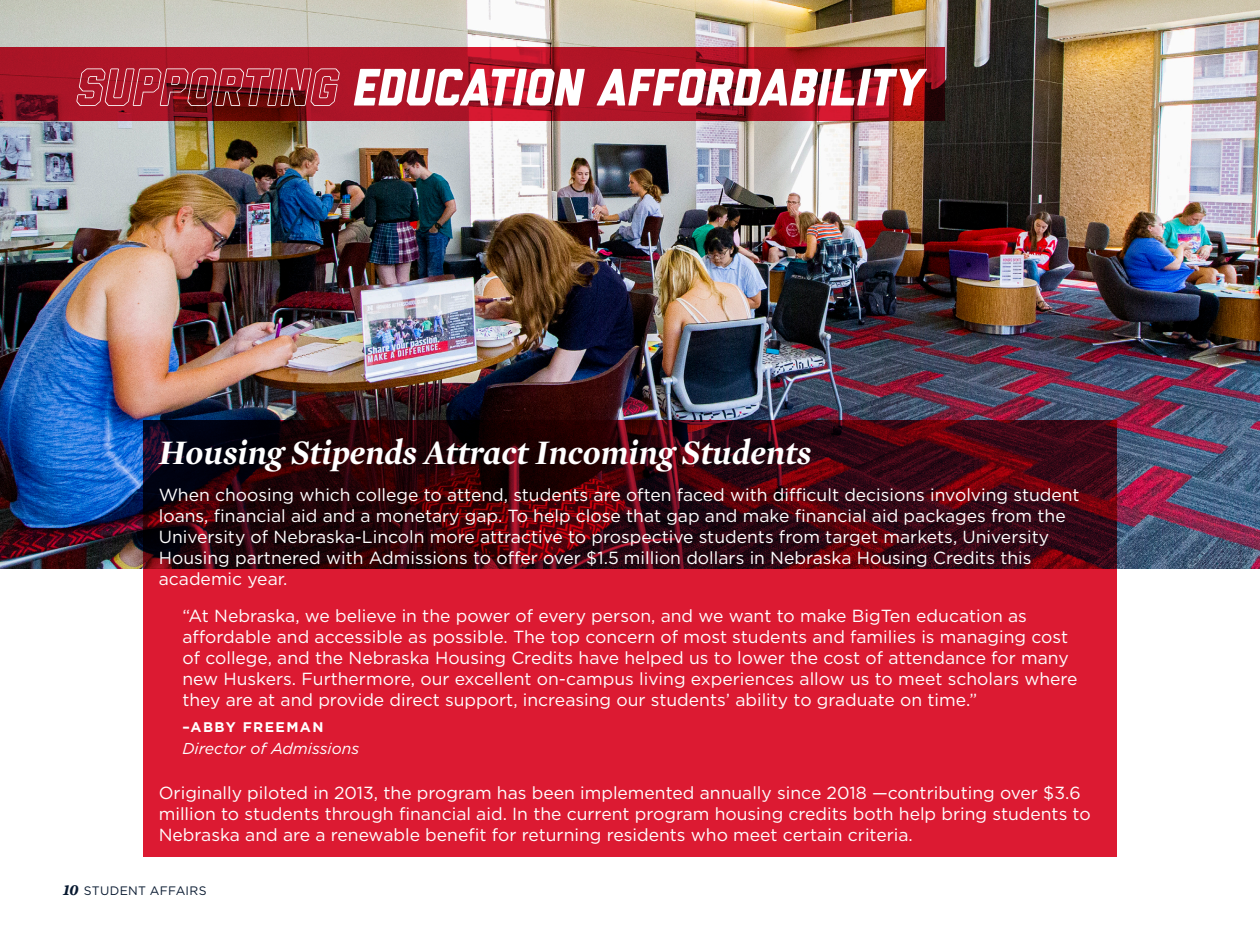
<style>
.page{position:relative;width:1260px;height:945px;background:#fff}
.page>*{position:absolute;margin:0;border:0;box-sizing:border-box;transform-origin:0 0}
.Topic{font:italic 800 52.5px "Liberator";color:#fff}
.Headline{font:italic 700 35px "Mercury Display";color:#fff}
.body{font:17.5px/21px "Gotham";color:#fff}
.Source_Info{font:italic 15.75px "Gotham";color:#fff}
.Source_Name{font:700 14px "Gotham";letter-spacing:.1em;color:#fff}
.t1{font:12.25px "Gotham";letter-spacing:.025em;color:#081930}
.s1{font-family:"Liberator Outline"}
.s2{font-family:"Mercury Text G2";font-weight:700;font-style:italic;font-size:15.75px}
</style>
<div class="page">
<img style="left:0;top:0;width:1260px;height:568px">
<svg style="left:0;top:47px;width:945px;height:73px;background:#a31222"></svg>
<svg style="left:143px;top:420px;width:974px;height:437px;background:#a31225"></svg>
<p class="Topic" style="left:76px;top:59px;width:849px"><span class="s1">SUPPORTING</span> EDUCATION AFFORDABILITY</p>
<p class="Headline" style="left:159px;top:427px;width:654px">Housing Stipends Attract Incoming Students</p>
<p class="body" style="left:159px;top:484px;width:922px">When choosing which college to attend, students are often faced with difficult decisions involving student loans, financial aid and a monetary gap. To help close that gap and make financial aid packages from the University of Nebraska-Lincoln more attractive to prospective students from target markets, University Housing partnered with Admissions to offer over $1.5 million dollars in Nebraska Housing Credits this academic year.</p>
<p class="body" style="left:182px;top:605px;width:897px">“At Nebraska, we believe in the power of every person, and we want to make BigTen education as affordable and accessible as possible. The top concern of most students and families is managing cost of college, and the Nebraska Housing Credits have helped us to lower the cost of attendance for many new Huskers. Furthermore, our excellent on-campus living experiences allow us to meet scholars where they are at and provide direct support, increasing our students’ ability to graduate on time.”</p>
<p class="Source_Name" style="left:182px;top:718px;width:143px">–ABBY FREEMAN</p>
<p class="Source_Info" style="left:182px;top:739px;width:178px">Director of Admissions</p>
<p class="body" style="left:159px;top:782px;width:933px">Originally piloted in 2013, the program has been implemented annually since 2018 —contributing over $3.6 million to students through financial aid. In the current program housing credits both help bring students to<br>Nebraska and are a renewable benefit for returning residents who meet certain criteria.</p>
<p class="t1" style="left:63px;top:882px;width:145px"><span class="s2">10</span> STUDENT AFFAIRS</p>
</div>
